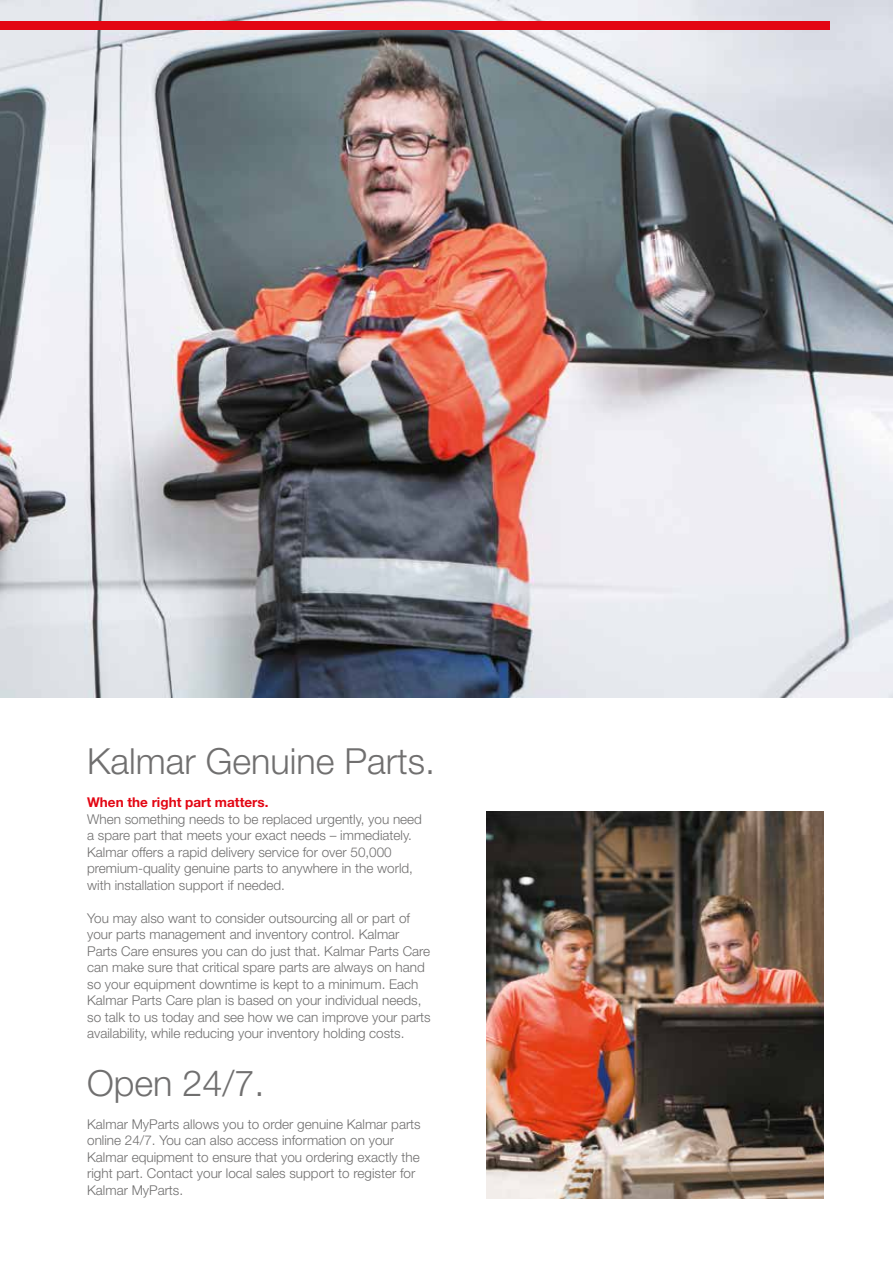
<style>
.page{position:relative;width:893px;height:1263px;background:#fff}
.page>*{position:absolute;margin:0;border:0;box-sizing:border-box;transform-origin:0 0}
.t1{font:300 36px "Helvetica Neue LT Std";color:#706f6f}
.t2{font:300 13.5px/16.5px "Helvetica Neue LT Std";color:#706f6f}
.t3{font:700 13.5px "Helvetica Neue LT Std";color:#e30613}
</style>
<div class="page">
<img style="left:0;top:0;width:893px;height:697px">
<div style="left:0;top:21px;width:829px;height:9px;background:#e30613"></div>
<img style="left:487px;top:811px;width:336px;height:387px">
<h1 class="t1" style="left:87px;top:739px;width:350px">Kalmar Genuine Parts.</h1>
<p class="t3" style="left:87px;top:794px;width:183px">When the right part matters.</p>
<p class="t2" style="left:87px;top:810px;width:336px">When something needs to be replaced urgently, you need a spare part that meets your exact needs – immediately.<br>Kalmar offers a rapid delivery service for over 50,000 premium-quality genuine parts to anywhere in the world, with installation support if needed.</p>
<p class="t2" style="left:87px;top:909px;width:345px">You may also want to consider outsourcing all or part of your parts management and inventory control. Kalmar Parts Care ensures you can do just that. Kalmar Parts Care can make sure that critical spare parts are always on hand so your equipment downtime is kept to a minimum. Each Kalmar Parts Care plan is based on your individual needs, so talk to us today and see how we can improve your parts availability, while reducing your inventory holding costs.</p>
<h1 class="t1" style="left:87px;top:1061px;width:179px">Open 24/7.</h1>
<p class="t2" style="left:87px;top:1115px;width:335px">Kalmar MyParts allows you to order genuine Kalmar parts online 24/7. You can also access information on your Kalmar equipment to ensure that you ordering exactly the right part. Contact your local sales support to register for Kalmar MyParts.</p>
</div>
